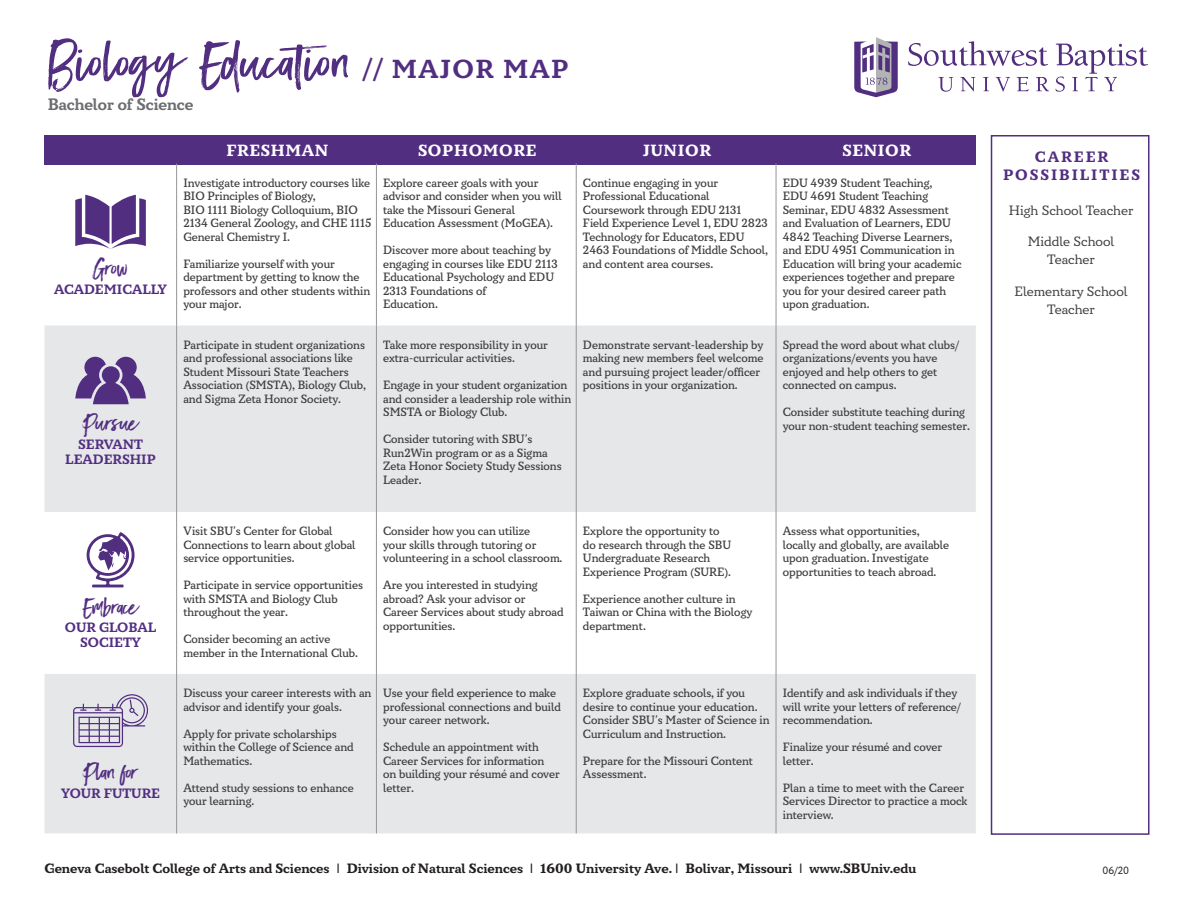
<style>
.page{position:relative;width:1188px;height:918px;background:#fff}
.page>*{position:absolute;margin:0;border:0;box-sizing:border-box;transform-origin:0 0}
.t1{font:49.2px "Black Diamond";color:#522e81;scale:1.2 1}
.t2{font:700 25.95px "Circe Slab B";letter-spacing:.06em;color:#522e81}
.t3{font:21px "Black Diamond";letter-spacing:-.02em;color:#522e81;scale:1.2 1}
.t4{font:700 16.5px "Circe Slab B";color:#6c6d70}
.t5{font:700 16.2px "Circe Slab C";letter-spacing:.04em;color:#fff}
.t6{font:700 15px "Circe Slab C";letter-spacing:.13em;color:#522e81}
.t7{font:700 13.5px "Circe Slab C";color:#231f20}
.t8{font:13.5px/18px "Circe Slab B";color:#3e3e3f;text-align:center}
.t9{font:700 13.5px/15px "Circe Slab B";color:#522e81;text-align:center}
.t10{font:500 12px/13.5px "Circe Slab B";color:#3e3e3f;scale:.95 1}
.t11{font:10.5px "Circe";color:#231f20}
.s1{font-size:45.3px}
</style>
<div class="page">
<div style="left:45px;top:135px;width:931px;height:29px;background:#522e81"></div>
<svg style="left:45px;top:326px;width:931px;height:507px;fill:#e6e7e9"></svg>
<hr style="left:176px;top:164px;width:1px;height:162px;background:#939598">
<hr style="left:176px;top:326px;width:1px;height:186px;background:#939598">
<hr style="left:176px;top:512px;width:1px;height:162px;background:#939598">
<hr style="left:776px;top:164px;width:1px;height:162px;background:#939598">
<hr style="left:776px;top:326px;width:1px;height:186px;background:#939598">
<hr style="left:776px;top:512px;width:1px;height:162px;background:#939598">
<hr style="left:376px;top:164px;width:1px;height:162px;background:#939598">
<hr style="left:376px;top:326px;width:1px;height:186px;background:#939598">
<hr style="left:376px;top:512px;width:1px;height:162px;background:#939598">
<hr style="left:576px;top:164px;width:1px;height:162px;background:#939598">
<hr style="left:576px;top:326px;width:1px;height:186px;background:#939598">
<hr style="left:576px;top:512px;width:1px;height:162px;background:#939598">
<hr style="left:176px;top:674px;width:1px;height:159px;background:#939598">
<hr style="left:376px;top:674px;width:1px;height:159px;background:#939598">
<hr style="left:576px;top:674px;width:1px;height:159px;background:#939598">
<hr style="left:776px;top:674px;width:1px;height:159px;background:#939598">
<svg style="left:75px;top:357px;width:71px;height:47px;background:#836ca4"></svg>
<svg style="left:854px;top:37px;width:44px;height:60px"></svg>
<svg style="left:908px;top:41px;width:140px;height:25px"></svg>
<svg style="left:938px;top:77px;width:15px;height:15px"></svg>
<svg style="left:961px;top:77px;width:14px;height:14px"></svg>
<svg style="left:983px;top:77px;width:6px;height:14px"></svg>
<svg style="left:996px;top:77px;width:14px;height:15px"></svg>
<svg style="left:1017px;top:77px;width:12px;height:14px"></svg>
<svg style="left:1036px;top:77px;width:13px;height:14px"></svg>
<svg style="left:1056px;top:44px;width:92px;height:48px"></svg>
<div style="left:991px;top:135px;width:159px;height:700px;border:2px solid #522e81"></div>
<svg style="left:75px;top:195px;width:71px;height:54px"></svg>
<svg style="left:87px;top:532px;width:48px;height:55px"></svg>
<svg style="left:73px;top:694px;width:75px;height:53px;background:#c3bcd0"></svg>
<p class="t1" style="left:48px;top:31px;width:257px">Biolog<span class="s1">y</span> Education</p>
<p class="t4" style="left:48px;top:95px;width:147px">Bachelor of Science</p>
<p class="t2" style="left:363px;top:54px;width:207px">// MAJOR MAP</p>
<p class="t3" style="left:93px;top:255px;width:32px">Grow</p>
<p class="t9" style="left:54px;top:282px;width:114px">ACADEMICALLY</p>
<p class="t3" style="left:82px;top:410px;width:49px">Pursue</p>
<p class="t9" style="left:65px;top:437px;width:92px">SERVANT<br>LEADERSHIP</p>
<p class="t5" style="left:227px;top:141px;width:103px">FRESHMAN</p>
<p class="t5" style="left:418px;top:141px;width:120px">SOPHOMORE</p>
<p class="t5" style="left:643px;top:141px;width:70px">JUNIOR</p>
<p class="t5" style="left:843px;top:141px;width:70px">SENIOR</p>
<p class="t10" style="left:183px;top:177px;width:198px">Investigate introductory courses like<br>BIO Principles of Biology,</p>
<p class="t10" style="left:183px;top:204px;width:199px">BIO 1111 Biology Colloquium, BIO<br>2134 General Zoology, and CHE 1115<br>General Chemistry I.</p>
<p class="t10" style="left:183px;top:258px;width:198px">Familiarize yourself with your department by getting to know the professors and other students within your major.</p>
<p class="t10" style="left:383px;top:177px;width:189px">Explore career goals with your advisor and consider when you will take the Missouri General</p>
<p class="t10" style="left:383px;top:217px;width:180px">Education Assessment (MoGEA).</p>
<p class="t10" style="left:383px;top:244px;width:185px">Discover more about teaching by engaging in courses like EDU 2113<br>Educational Psychology and EDU<br>2313 Foundations of</p>
<p class="t10" style="left:383px;top:298px;width:59px">Education.</p>
<p class="t10" style="left:183px;top:339px;width:194px">Participate in student organizations and professional associations like Student Missouri State Teachers Association (SMSTA), Biology Club, and Sigma Zeta Honor Society.</p>
<p class="t10" style="left:383px;top:339px;width:175px">Take more responsibility in your extra-curricular activities.</p>
<p class="t10" style="left:383px;top:379px;width:200px">Engage in your student organization and consider a leadership role within<br>SMSTA or Biology Club.</p>
<p class="t10" style="left:383px;top:433px;width:159px">Consider tutoring with SBU’s</p>
<p class="t10" style="left:383px;top:447px;width:189px">Run2Win program or as a Sigma<br>Zeta Honor Society Study Sessions<br>Leader.</p>
<p class="t10" style="left:583px;top:177px;width:144px">Continue engaging in your</p>
<p class="t10" style="left:583px;top:190px;width:135px">Professional Educational</p>
<p class="t10" style="left:583px;top:204px;width:197px">Coursework through EDU 2131<br>Field Experience Level 1, EDU 2823<br>Technology for Educators, EDU<br>2463 Foundations of Middle School, and content area courses.</p>
<p class="t10" style="left:783px;top:177px;width:190px">EDU 4939 Student Teaching,<br>EDU 4691 Student Teaching<br>Seminar, EDU 4832 Assessment and Evaluation of Learners, EDU<br>4842 Teaching Diverse Learners, and EDU 4951 Communication in<br>Education will bring your academic experiences together and prepare you for your desired career path upon graduation.</p>
<p class="t10" style="left:583px;top:339px;width:192px">Demonstrate servant-leadership by making new members feel welcome and pursuing project leader/officer positions in your organization.</p>
<p class="t10" style="left:783px;top:339px;width:187px">Spread the word about what clubs/ organizations/events you have enjoyed and help others to get connected on campus.</p>
<p class="t10" style="left:783px;top:406px;width:199px">Consider substitute teaching during your non-student teaching semester.</p>
<p class="t3" style="left:82px;top:593px;width:49px">Embrace</p>
<p class="t9" style="left:65px;top:621px;width:93px">OUR GLOBAL</p>
<p class="t9" style="left:80px;top:636px;width:62px">SOCIETY</p>
<p class="t3" style="left:82px;top:759px;width:49px">Plan for</p>
<p class="t9" style="left:61px;top:786px;width:101px">YOUR FUTURE</p>
<p class="t10" style="left:183px;top:525px;width:183px">Visit SBU’s Center for Global<br>Connections to learn about global service opportunities.</p>
<p class="t10" style="left:183px;top:579px;width:191px">Participate in service opportunities with SMSTA and Biology Club throughout the year.</p>
<p class="t10" style="left:183px;top:633px;width:185px">Consider becoming an active member in the International Club.</p>
<p class="t10" style="left:383px;top:525px;width:190px">Consider how you can utilize<br>your skills through tutoring or volunteering in a school classroom.</p>
<p class="t10" style="left:383px;top:579px;width:164px">Are you interested in studying abroad? Ask your advisor or</p>
<p class="t10" style="left:383px;top:606px;width:191px">Career Services about study abroad opportunities.</p>
<p class="t10" style="left:183px;top:687px;width:199px">Discuss your career interests with an advisor and identify your goals.</p>
<p class="t10" style="left:183px;top:728px;width:181px">Apply for private scholarships within the College of Science and<br>Mathematics.</p>
<p class="t10" style="left:183px;top:782px;width:181px">Attend study sessions to enhance your learning.</p>
<p class="t10" style="left:383px;top:687px;width:189px">Use your field experience to make professional connections and build your career network.</p>
<p class="t10" style="left:383px;top:741px;width:187px">Schedule an appointment with<br>Career Services for information on building your résumé and cover letter.</p>
<p class="t10" style="left:583px;top:525px;width:158px">Explore the opportunity to do research through the SBU<br>Undergraduate Research</p>
<p class="t10" style="left:583px;top:566px;width:157px">Experience Program (SURE).</p>
<p class="t10" style="left:583px;top:593px;width:162px">Experience another culture in</p>
<p class="t10" style="left:583px;top:606px;width:180px">Taiwan or China with the Biology department.</p>
<p class="t10" style="left:783px;top:525px;width:177px">Assess what opportunities, locally and globally, are available upon graduation. Investigate opportunities to teach abroad.</p>
<p class="t10" style="left:583px;top:687px;width:198px">Explore graduate schools, if you desire to continue your education.<br>Consider SBU’s Master of Science in Curriculum and Instruction.</p>
<p class="t10" style="left:583px;top:755px;width:180px">Prepare for the Missouri Content<br>Assessment.</p>
<p class="t10" style="left:783px;top:687px;width:189px">Identify and ask individuals if they will write your letters of reference/ recommendation.</p>
<p class="t10" style="left:783px;top:741px;width:169px">Finalize your résumé and cover letter.</p>
<p class="t10" style="left:783px;top:782px;width:196px">Plan a time to meet with the Career<br>Services Director to practice a mock interview.</p>
<p class="t6" style="left:1035px;top:148px;width:75px">CAREER</p>
<p class="t6" style="left:1003px;top:166px;width:139px">POSSIBILITIES</p>
<p class="t8" style="left:1009px;top:202px;width:126px">High School Teacher</p>
<p class="t8" style="left:1028px;top:233px;width:88px">Middle School<br>Teacher</p>
<p class="t8" style="left:1015px;top:283px;width:115px">Elementary School<br>Teacher</p>
<p class="t7" style="left:45px;top:860px;width:873px">Geneva Casebolt College of Arts and Sciences | Division of Natural Sciences | 1600 University Ave. | Bolivar, Missouri | www.SBUniv.edu</p>
<p class="t11" style="left:1102px;top:863px;width:28px">06/20</p>
</div>
